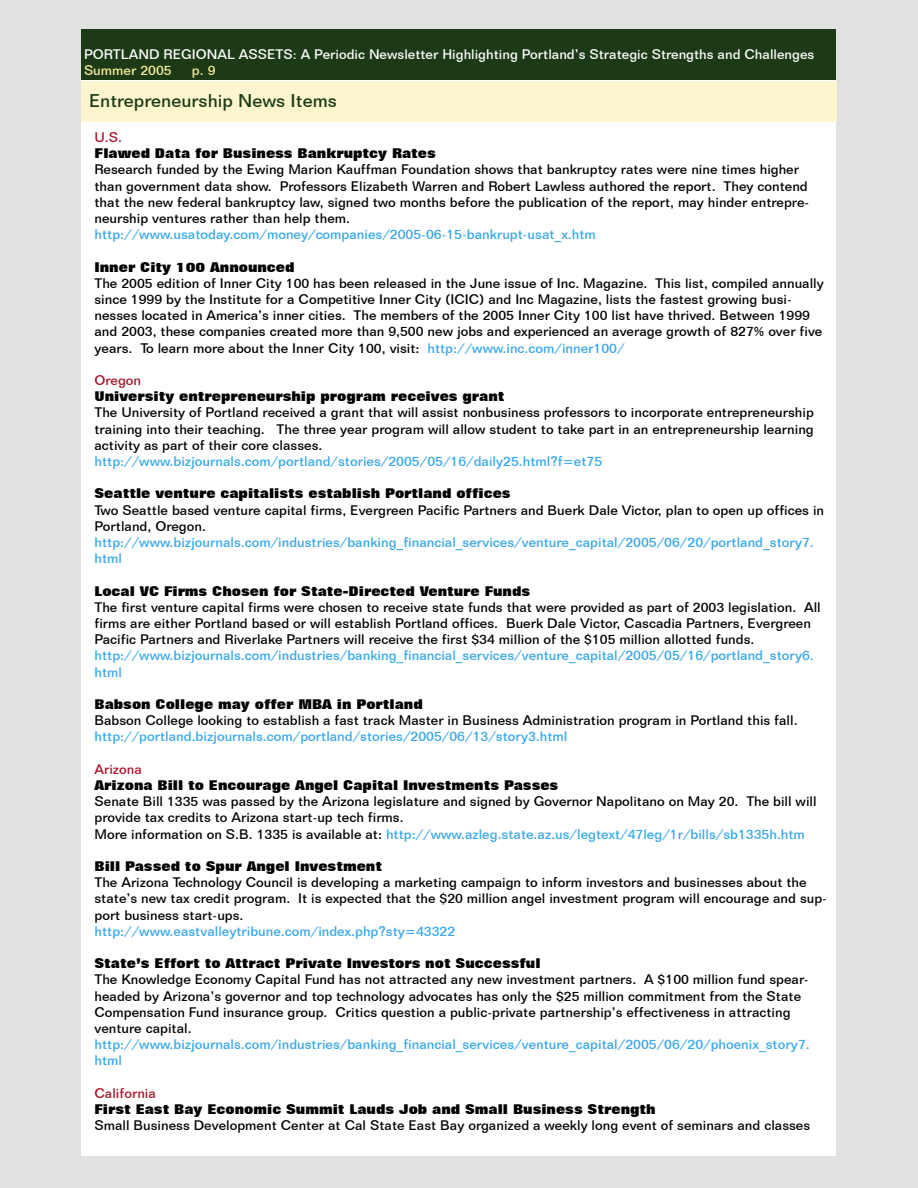
<style>
.page{position:relative;width:918px;height:1188px;background:#e1e1e1}
.page>*{position:absolute;margin:0;border:0;box-sizing:border-box;transform-origin:0 0}
.t1{font:500 18px "Folio BT";color:#1d3a17}
.t2{font:500 13.5px/16.2px "Folio BT";color:#000}
.t3{font:500 13.5px/16.2px "Folio BT";color:#36a7e9}
.t4{font:800 13.5px "Folio BT";color:#000}
.t5{font:500 13.5px "Folio BT";color:#fff}
.t6{font:500 13.5px "Folio BT";color:#a9122a}
.t7{font:500 13.5px "Folio BT";color:#f8ec9a}
.s1{color:#cfcfcf}
.s2{color:#36a7e9}
.s3{color:#000}
</style>
<div class="page">
<div style="left:81px;top:70px;width:755px;height:1086px;background:#fff"></div>
<div style="left:81px;top:29px;width:755px;height:51px;background:#1d3a17"></div>
<div style="left:81px;top:81px;width:756px;height:41px;background:#fcf5cd"></div>
<p class="t5" style="left:84px;top:46px;width:732px">PORTLAND REGIONAL ASSETS<span class="s1">:</span> A Periodic Newsletter Highlighting Portland’s Strategic Strengths and Challenges</p>
<p class="t7" style="left:84px;top:62px;width:89px">Summer 2005</p>
<p class="t7" style="left:192px;top:62px;width:25px">p. 9</p>
<p class="t1" style="left:89px;top:89px;width:249px">Entrepreneurship News Items</p>
<p class="t6" style="left:94px;top:129px;width:29px">U.S.</p>
<p class="t4" style="left:94px;top:145px;width:343px">Flawed Data for Business Bankruptcy Rates</p>
<p class="t2" style="left:94px;top:161px;width:716px">Research funded by the Ewing Marion Kauffman Foundation shows that bankruptcy rates were nine times higher than government data show. Professors Elizabeth Warren and Robert Lawless authored the report. They contend that the new federal bankruptcy law, signed two months before the publication of the report, may hinder entrepre&shy;neurship ventures rather than help them.</p>
<p class="t3" style="left:94px;top:226px;width:503px">http://www.usatoday.com/money/companies/2005-06-15-bankrupt-usat_x.htm</p>
<p class="t4" style="left:94px;top:259px;width:202px">Inner City 100 Announced</p>
<p class="t2" style="left:94px;top:275px;width:731px">The 2005 edition of Inner City 100 has been released in the June issue of Inc. Magazine. This list, compiled annually since 1999 by the Institute for a Competitive Inner City (ICIC) and Inc Magazine, lists the fastest growing busi&shy;nesses located in America’s inner cities. The members of the 2005 Inner City 100 list have thrived. Between 1999 and 2003, these companies created more than 9,500 new jobs and experienced an average growth of 827% over five years. To learn more about the Inner City 100, visit: <span class="s2">http://www.inc.com/inner100/</span></p>
<p class="t6" style="left:94px;top:372px;width:48px">Oregon</p>
<p class="t4" style="left:94px;top:388px;width:412px">University entrepreneurship program receives grant</p>
<p class="t2" style="left:94px;top:404px;width:721px;text-align:justify">The University of Portland received a grant that will assist nonbusiness professors to incorporate entrepreneurship training into their teaching. The three year program will allow student to take part in an entrepreneurship learning activity as part of their core classes.</p>
<p class="t3" style="left:94px;top:453px;width:509px">http://www.bizjournals.com/portland/stories/2005/05/16/daily25.html?f=et75</p>
<p class="t4" style="left:94px;top:485px;width:418px">Seattle venture capitalists establish Portland offices</p>
<p class="t2" style="left:94px;top:502px;width:731px">Two Seattle based venture capital firms, Evergreen Pacific Partners and Buerk Dale Victor, plan to open up offices in<br>Portland, Oregon.</p>
<p class="t3" style="left:94px;top:534px;width:721px">http://www.bizjournals.com/industries/banking_financial_services/venture_capital/2005/06/20/portland_story7. html</p>
<p class="t4" style="left:94px;top:583px;width:437px">Local VC Firms Chosen for State-Directed Venture Funds</p>
<p class="t2" style="left:94px;top:599px;width:728px">The first venture capital firms were chosen to receive state funds that were provided as part of 2003 legislation. All firms are either Portland based or will establish Portland offices. Buerk Dale Victor, Cascadia Partners, Evergreen<br>Pacific Partners and Riverlake Partners will receive the first $34 million of the $105 million allotted funds.</p>
<p class="t3" style="left:94px;top:647px;width:721px">http://www.bizjournals.com/industries/banking_financial_services/venture_capital/2005/05/16/portland_story6. html</p>
<p class="t4" style="left:94px;top:696px;width:330px">Babson College may offer MBA in Portland</p>
<p class="t2" style="left:94px;top:712px;width:705px">Babson College looking to establish a fast track Master in Business Administration program in Portland this fall.</p>
<p class="t3" style="left:94px;top:728px;width:474px">http://portland.bizjournals.com/portland/stories/2005/06/13/story3.html</p>
<p class="t6" style="left:94px;top:761px;width:49px">Arizona</p>
<p class="t4" style="left:94px;top:777px;width:465px">Arizona Bill to Encourage Angel Capital Investments Passes</p>
<p class="t2" style="left:94px;top:793px;width:724px">Senate Bill 1335 was passed by the Arizona legislature and signed by Governor Napolitano on May 20. The bill will provide tax credits to Arizona start-up tech firms.</p>
<p class="t3" style="left:94px;top:826px;width:712px"><span class="s3">More information on S.B. 1335 is available at:</span> http://www.azleg.state.az.us/legtext/47leg/1r/bills/sb1335h.htm</p>
<p class="t4" style="left:94px;top:858px;width:289px">Bill Passed to Spur Angel Investment</p>
<p class="t2" style="left:94px;top:874px;width:734px">The Arizona Technology Council is developing a marketing campaign to inform investors and businesses about the state’s new tax credit program. It is expected that the $20 million angel investment program will encourage and sup&shy;port business start-ups.</p>
<p class="t3" style="left:94px;top:923px;width:362px">http://www.eastvalleytribune.com/index.php?sty=43322</p>
<p class="t4" style="left:94px;top:955px;width:448px">State’s Effort to Attract Private Investors not Successful</p>
<p class="t2" style="left:94px;top:971px;width:716px">The Knowledge Economy Capital Fund has not attracted any new investment partners. A $100 million fund spear&shy;headed by Arizona’s governor and top technology advocates has only the $25 million commitment from the State Compensation Fund insurance group. Critics question a public-private partnership’s effectiveness in attracting venture capital.</p>
<p class="t3" style="left:94px;top:1036px;width:717px">http://www.bizjournals.com/industries/banking_financial_services/venture_capital/2005/06/20/phoenix_story7. html</p>
<p class="t6" style="left:94px;top:1085px;width:63px">California</p>
<p class="t4" style="left:94px;top:1101px;width:563px">First East Bay Economic Summit Lauds Job and Small Business Strength</p>
<p class="t2" style="left:94px;top:1117px;width:717px">Small Business Development Center at Cal State East Bay organized a weekly long event of seminars and classes</p>
</div>
